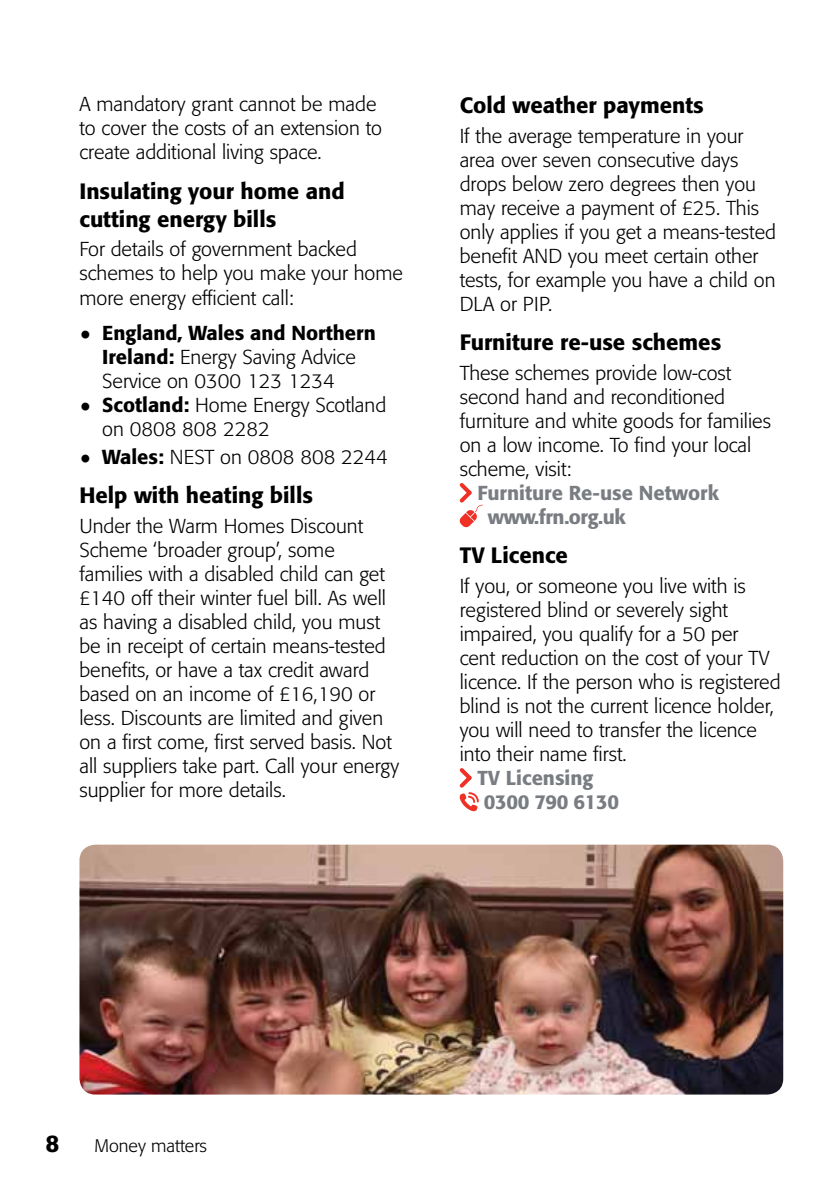
<style>
.page{position:relative;width:840px;height:1191px;background:#fff}
.page>*{position:absolute;margin:0;border:0;box-sizing:border-box;transform-origin:0 0}
.t1{font:500 24px "Formata BQ";color:#000}
.t2{font:500 22px/28px "Formata BQ";color:#000}
.t3{font:300 20px/24px "Formata BQ";color:#000}
.t4{font:500 20px/24px "Formata BQ";color:#797d82}
.t5{font:300 18px "Formata BQ";color:#000}
.s1{font-family:"Arial";font-weight:900;font-size:24px}
.s2{font-weight:500}
</style>
<div class="page">
<svg style="left:459px;top:483px;width:23px;height:44px"></svg>
<svg style="left:459px;top:768px;width:19px;height:43px"></svg>
<img style="left:79px;top:844px;width:703px;height:250px">
<p class="t3" style="left:79px;top:93px;width:304px">A mandatory grant cannot be made to cover the costs of an extension to create additional living space.</p>
<p class="t2" style="left:79px;top:177px;width:266px">Insulating your home and cutting energy bills</p>
<p class="t3" style="left:79px;top:238px;width:325px">For details of government backed schemes to help you make your home more energy efficient call:</p>
<p class="t3" style="left:102px;top:321px;width:275px;text-indent:-23px"><span class="s1">•</span> <span class="s2">England, Wales and Northern<br>Ireland:</span> Energy Saving Advice<br>Service on 0300 123 1234</p>
<p class="t3" style="left:102px;top:393px;width:285px;text-indent:-23px"><span class="s1">•</span> <span class="s2">Scotland:</span> Home Energy Scotland on 0808 808 2282</p>
<p class="t3" style="left:79px;top:445px;width:310px"><span class="s1">•</span> <span class="s2">Wales:</span> NEST on 0808 808 2244</p>
<p class="t2" style="left:79px;top:481px;width:235px">Help with heating bills</p>
<p class="t3" style="left:79px;top:514px;width:321px">Under the Warm Homes Discount Scheme ‘broader group’, some families with a disabled child can get £140 off their winter fuel bill. As well as having a disabled child, you must be in receipt of certain means-tested benefits, or have a tax credit award based on an income of £16,190 or less. Discounts are limited and given on a first come, first served basis. Not all suppliers take part. Call your energy supplier for more details.</p>
<p class="t2" style="left:459px;top:91px;width:245px">Cold weather payments</p>
<p class="t3" style="left:459px;top:124px;width:317px">If the average temperature in your area over seven consecutive days drops below zero degrees then you may receive a payment of £25. This only applies if you get a means-tested benefit AND you meet certain other tests, for example you have a child on<br>DLA or PIP.</p>
<p class="t2" style="left:459px;top:328px;width:263px">Furniture re-use schemes</p>
<p class="t3" style="left:459px;top:361px;width:312px">These schemes provide low-cost second hand and reconditioned furniture and white goods for families on a low income. To find your local scheme, visit:</p>
<p class="t4" style="left:487px;top:480px;width:232px;text-indent:-10px">Furniture Re-use Network www.frn.org.uk</p>
<p class="t2" style="left:459px;top:541px;width:110px">TV Licence</p>
<p class="t3" style="left:459px;top:574px;width:322px">If you, or someone you live with is registered blind or severely sight impaired, you qualify for a 50 per<br>cent reduction on the cost of your TV licence. If the person who is registered blind is not the current licence holder, you will need to transfer the licence into their name first.</p>
<p class="t4" style="left:483px;top:765px;width:137px;text-indent:-6px">TV Licensing<br>0300 790 6130</p>
<p class="t1" style="left:45px;top:1129px;width:15px">8</p>
<p class="t5" style="left:94px;top:1135px;width:114px">Money matters</p>
</div>
